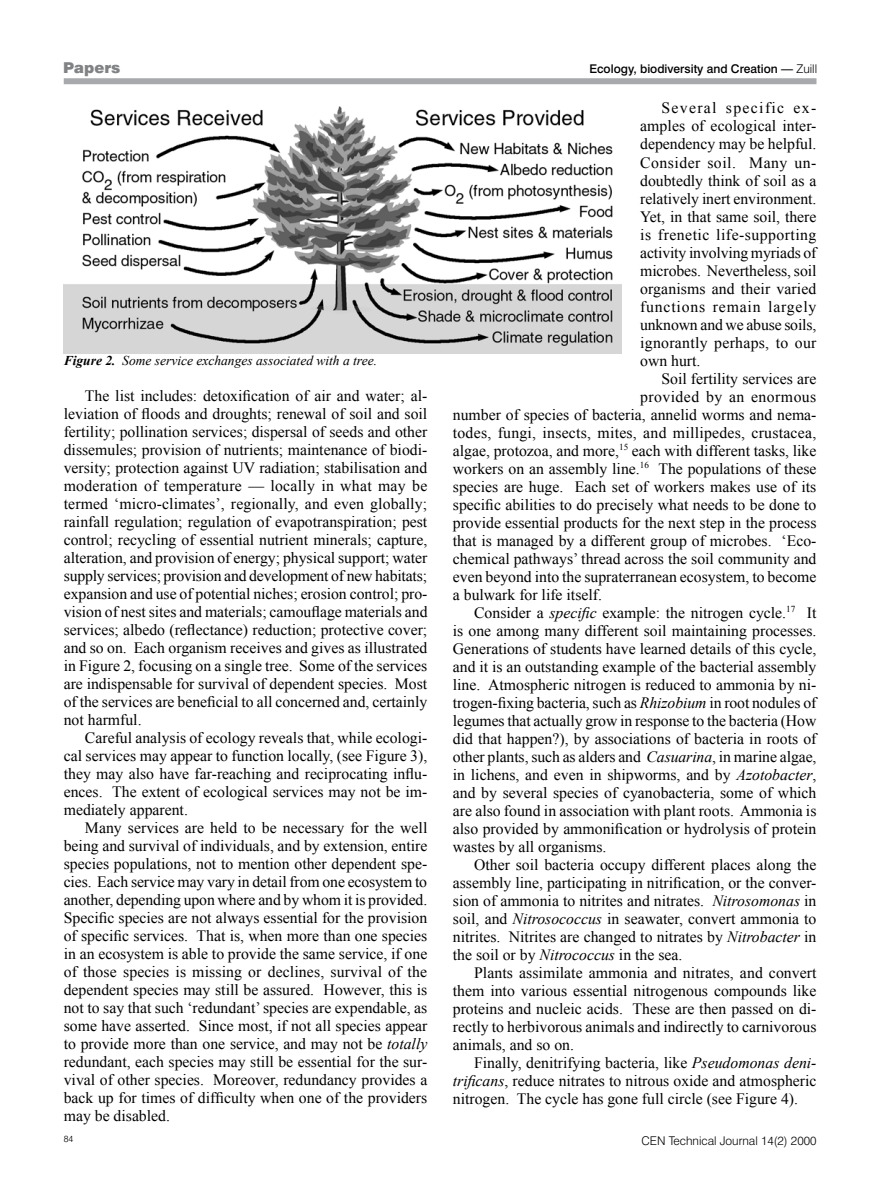
<style>
.page{position:relative;width:893px;height:1191px;background:#fff}
.page>*{position:absolute;margin:0;border:0;box-sizing:border-box;transform-origin:0 0}
.t1{font:15.75px/18px "Times New Roman";color:#000;text-align:justify}
.t2{font:15.75px "Times New Roman";letter-spacing:.03em;color:#000}
.t3{font:900 15px "Swiss 721 BT";color:#808284}
.t4{font:italic 13.5px "Times New Roman";color:#000}
.t5{font:500 12px "Swiss 721 BT";color:#000}
.t6{font:300 12px "Swiss 721 BT";color:#000}
.t7{font:300 9px "Swiss 721 BT";color:#000}
.s1{font-weight:700}
.s2{font-style:italic}
.s3{font-weight:300}
</style>
<div class="page">
<div style="left:64px;top:78px;width:752px;height:6px;background:#a7a9ac"></div>
<img style="left:64px;top:106px;width:558px;height:247px">
<p class="t3" style="left:63px;top:59px;width:59px">Papers</p>
<p class="t4" style="left:64px;top:351px;width:315px"><span class="s1">Figure 2.</span> Some service exchanges associated with a tree.</p>
<p class="t1" style="left:64px;top:386px;width:365px;text-indent:21px">The list includes: detoxification of air and water; al&shy;leviation of floods and droughts; renewal of soil and soil fertility; pollination services; dispersal of seeds and other dissemules; provision of nutrients; maintenance of biodi&shy;versity; protection against UV radiation; stabilisation and moderation of temperature — locally in what may be termed ‘micro-climates’, regionally, and even globally; rainfall regulation; regulation of evapotranspiration; pest control; recycling of essential nutrient minerals; capture, alteration, and provision of energy; physical support; water supply services; provision and development of new habitats; expansion and use of potential niches; erosion control; pro&shy;vision of nest sites and materials; camouflage materials and services; albedo (reflectance) reduction; protective cover; and so on. Each organism receives and gives as illustrated in Figure 2, focusing on a single tree. Some of the services are indispensable for survival of dependent species. Most of the services are beneficial to all concerned and, certainly not harmful.</p>
<p class="t1" style="left:64px;top:728px;width:365px;text-indent:21px">Careful analysis of ecology reveals that, while ecologi&shy;cal services may appear to function locally, (see Figure 3), they may also have far-reaching and reciprocating influ&shy;ences. The extent of ecological services may not be im&shy;mediately apparent.</p>
<p class="t1" style="left:64px;top:818px;width:365px;text-indent:21px">Many services are held to be necessary for the well being and survival of individuals, and by extension, entire species populations, not to mention other dependent spe&shy;cies. Each service may vary in detail from one ecosystem to another, depending upon where and by whom it is provided.<br>Specific species are not always essential for the provision of specific services. That is, when more than one species in an ecosystem is able to provide the same service, if one of those species is missing or declines, survival of the dependent species may still be assured. How-ever, this is not to say that such ‘redun-dant’ species are expen-dable, as some have asserted. Since most, if not all species appear to provide more than one service, and may not be <span class="s2">totally </span>redundant, each species may still be essential for the sur&shy;vival of other species. Moreover, redundancy provides a back up for times of difficulty when one of the providers may be disabled.</p>
<p class="t5" style="left:589px;top:62px;width:229px">Ecology, biodiversity and Creation — <span class="s3">Zuill</span></p>
<p class="t1" style="left:640px;top:99px;width:178px;text-indent:21px">Several specific ex&shy;amples of ecological inter&shy;dependency may be helpful.<br>Consider soil. Many un&shy;doubtedly think of soil as a relatively inert environment.<br>Yet, in that same soil, there is frenetic life-supporting activity involving myriads of microbes. Nevertheless, soil organisms and their varied functions remain largely unknown and we abuse soils, ignorantly perhaps, to our own hurt.</p>
<p class="t1" style="left:661px;top:369px;width:157px">Soil fertility services are</p>
<p class="t2" style="left:640px;top:386px;width:178px">provided by an enormous</p>
<p class="t1" style="left:453px;top:405px;width:365px">number of species of bacteria, annelid worms and nema-</p>
<p class="t1" style="left:453px;top:423px;width:365px">todes, fungi, insects, mites, and millipedes, crustacea,</p>
<p class="t1" style="left:453px;top:441px;width:365px">algae, protozoa, and more,<sup>15</sup> each with different tasks, like</p>
<p class="t1" style="left:453px;top:459px;width:365px">workers on an assembly line.<sup>16</sup> The populations of these</p>
<p class="t1" style="left:453px;top:477px;width:365px">species are huge. Each set of workers makes use of its</p>
<p class="t1" style="left:453px;top:495px;width:365px">specific abilities to do precisely what needs to be done to</p>
<p class="t1" style="left:453px;top:513px;width:365px">provide essential products for the next step in the process</p>
<p class="t1" style="left:453px;top:531px;width:365px">that is managed by a different group of microbes. ‘Eco-</p>
<p class="t1" style="left:453px;top:549px;width:365px">chemical pathways’ thread across the soil community and</p>
<p class="t1" style="left:453px;top:567px;width:365px">even beyond into the supraterranean ecosystem, to become</p>
<p class="t1" style="left:453px;top:585px;width:151px">a bulwark for life itself.</p>
<p class="t1" style="left:474px;top:603px;width:344px">Consider a <span class="s2">specific</span> example: the nitrogen cycle.<sup>17</sup> It</p>
<p class="t1" style="left:453px;top:621px;width:365px">is one among many different soil maintaining processes.</p>
<p class="t1" style="left:453px;top:639px;width:365px">Generations of students have learned details of this cycle,</p>
<p class="t1" style="left:453px;top:657px;width:365px">and it is an outstanding example of the bacterial assembly</p>
<p class="t1" style="left:453px;top:675px;width:365px">line. Atmospheric nitrogen is reduced to ammonia by ni-</p>
<p class="t1" style="left:453px;top:693px;width:365px">trogen-fixing bacteria, such as <span class="s2">Rhizobium</span> in root nodules of</p>
<p class="t1" style="left:453px;top:711px;width:365px">legumes that actually grow in response to the bacteria (How</p>
<p class="t1" style="left:453px;top:729px;width:365px">did that happen?), by associations of bacteria in roots of</p>
<p class="t1" style="left:453px;top:747px;width:365px">other plants, such as alders and <span class="s2">Casuarina</span>, in marine algae,</p>
<p class="t1" style="left:453px;top:765px;width:365px">in lichens, and even in shipworms, and by <span class="s2">Azotobacter</span>,</p>
<p class="t1" style="left:453px;top:783px;width:365px">and by several species of cyanobacteria, some of which</p>
<p class="t1" style="left:453px;top:801px;width:365px">are also found in association with plant roots. Ammonia is</p>
<p class="t1" style="left:453px;top:819px;width:365px">also provided by ammonification or hydrolysis of protein</p>
<p class="t1" style="left:453px;top:837px;width:155px">wastes by all organisms.</p>
<p class="t1" style="left:474px;top:855px;width:344px">Other soil bacteria occupy different places along the</p>
<p class="t1" style="left:453px;top:873px;width:365px">assembly line, participating in nitrification, or the conver-</p>
<p class="t1" style="left:453px;top:891px;width:365px">sion of ammonia to nitrites and nitrates. <span class="s2">Nitro-somonas</span> in</p>
<p class="t1" style="left:453px;top:909px;width:365px">soil, and <span class="s2">Nitrosococcus</span> in seawater, convert ammonia to</p>
<p class="t1" style="left:453px;top:927px;width:365px">nitrites. Nitrites are changed to nitrates by <span class="s2">Nitrobacter</span> in</p>
<p class="t1" style="left:453px;top:945px;width:231px">the soil or by <span class="s2">Nitrococcus</span> in the sea.</p>
<p class="t1" style="left:474px;top:963px;width:344px">Plants assimilate ammonia and nitrates, and convert</p>
<p class="t1" style="left:453px;top:981px;width:365px">them into various essential nitrogenous compounds like</p>
<p class="t1" style="left:453px;top:999px;width:365px">proteins and nucleic acids. These are then passed on di-</p>
<p class="t1" style="left:453px;top:1017px;width:365px">rectly to herbivorous animals and indirectly to carnivorous</p>
<p class="t1" style="left:453px;top:1035px;width:123px">animals, and so on.</p>
<p class="t1" style="left:474px;top:1053px;width:344px">Finally, denitrifying bacteria, like <span class="s2">Pseudo-monas deni-</span></p>
<p class="t1" style="left:453px;top:1071px;width:365px"><span class="s2">trificans</span>, reduce nitrates to nitrous oxide and atmospheric</p>
<p class="t1" style="left:453px;top:1089px;width:347px">nitrogen. The cycle has gone full circle (see Figure 4).</p>
<p class="t7" style="left:64px;top:1133px;width:11px">84</p>
<p class="t6" style="left:641px;top:1133px;width:176px">CEN Technical Journal 14(2) 2000</p>
</div>
